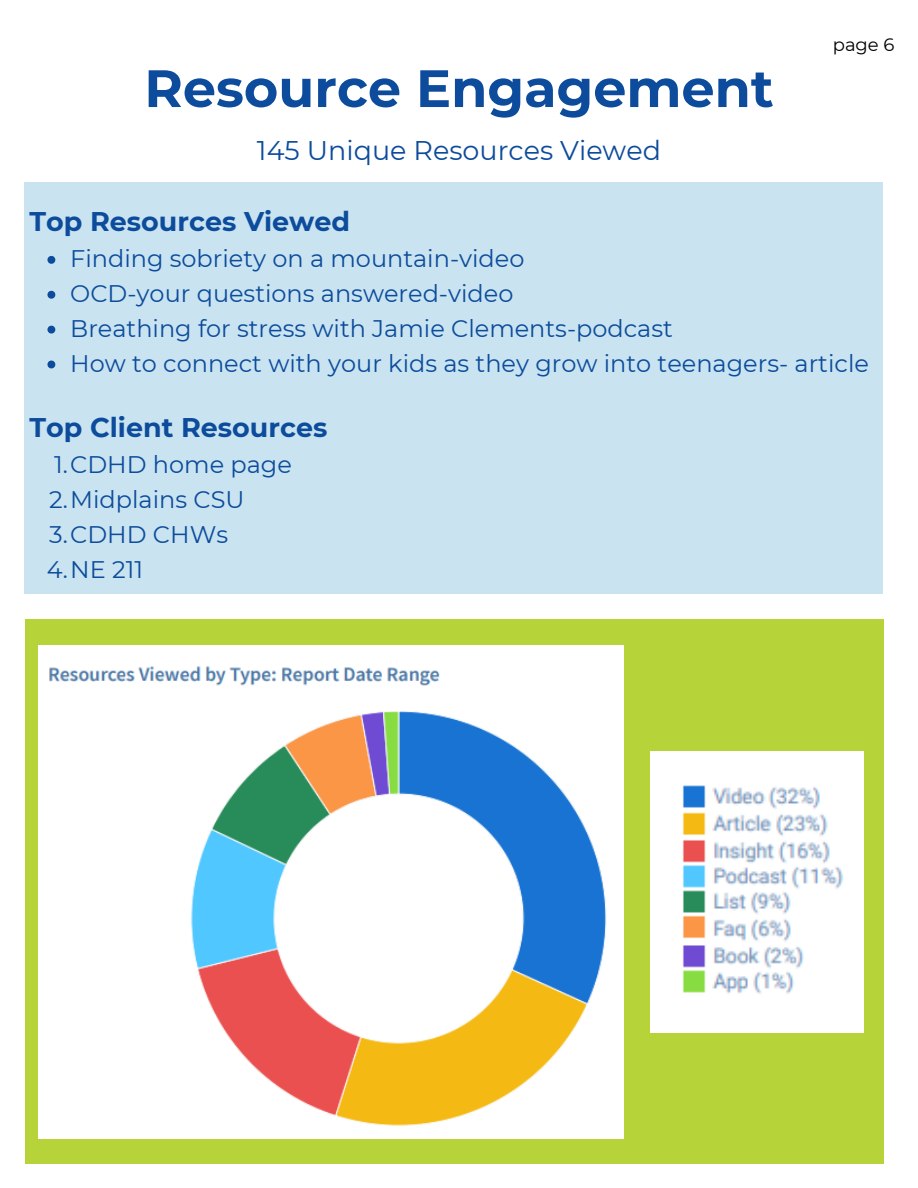
<style>
.page{position:relative;width:918px;height:1188px;background:#fff}
.page>*{position:absolute;margin:0;border:0;box-sizing:border-box;transform-origin:0 0}
.t1{font:700 52.5px "Montserrat";color:#0d4c9c}
.t2{font:700 27px "Montserrat";color:#0d4c9c}
.t3{font:27px "Montserrat";color:#0d4c9c}
.t4{font:24px "Montserrat";color:#0d4c9c}
.t5{font:18px "Montserrat";color:#000}
</style>
<div class="page">
<div style="left:25px;top:182px;width:858px;height:412px;background:#c9e4f0"></div>
<div style="left:25px;top:620px;width:858px;height:544px;background:#b6d439"></div>
<img style="left:39px;top:645px;width:585px;height:493px">
<img style="left:651px;top:751px;width:212px;height:281px">
<svg style="left:47px;top:256px;width:8px;height:8px"></svg>
<svg style="left:47px;top:291px;width:8px;height:8px"></svg>
<svg style="left:47px;top:326px;width:8px;height:8px"></svg>
<svg style="left:47px;top:361px;width:8px;height:7px"></svg>
<h3 class="t1" style="left:144px;top:56px;width:631px">Resource Engagement</h3>
<p class="t3" style="left:257px;top:133px;width:405px">145 Unique Resources Viewed</p>
<h2 class="t5" style="left:833px;top:34px;width:63px">page 6</h2>
<p class="t2" style="left:29px;top:205px;width:322px">Top Resources Viewed</p>
<p class="t4" style="left:70px;top:244px;width:456px">Finding sobriety on a mountain-video</p>
<p class="t4" style="left:70px;top:279px;width:445px">OCD-your questions answered-video</p>
<h2 class="t4" style="left:70px;top:314px;width:604px">Breathing for stress with Jamie Clements-podcast</h2>
<p class="t4" style="left:70px;top:349px;width:800px">How to connect with your kids as they grow into teenagers- article</p>
<p class="t2" style="left:29px;top:411px;width:299px">Top Client Resources</p>
<p class="t4" style="left:54px;top:450px;width:239px">1.CDHD home page</p>
<p class="t4" style="left:49px;top:485px;width:197px">2.Midplains CSU</p>
<p class="t4" style="left:49px;top:520px;width:180px">3.CDHD CHWs</p>
<p class="t4" style="left:47px;top:555px;width:98px">4.NE 211</p>
</div>
